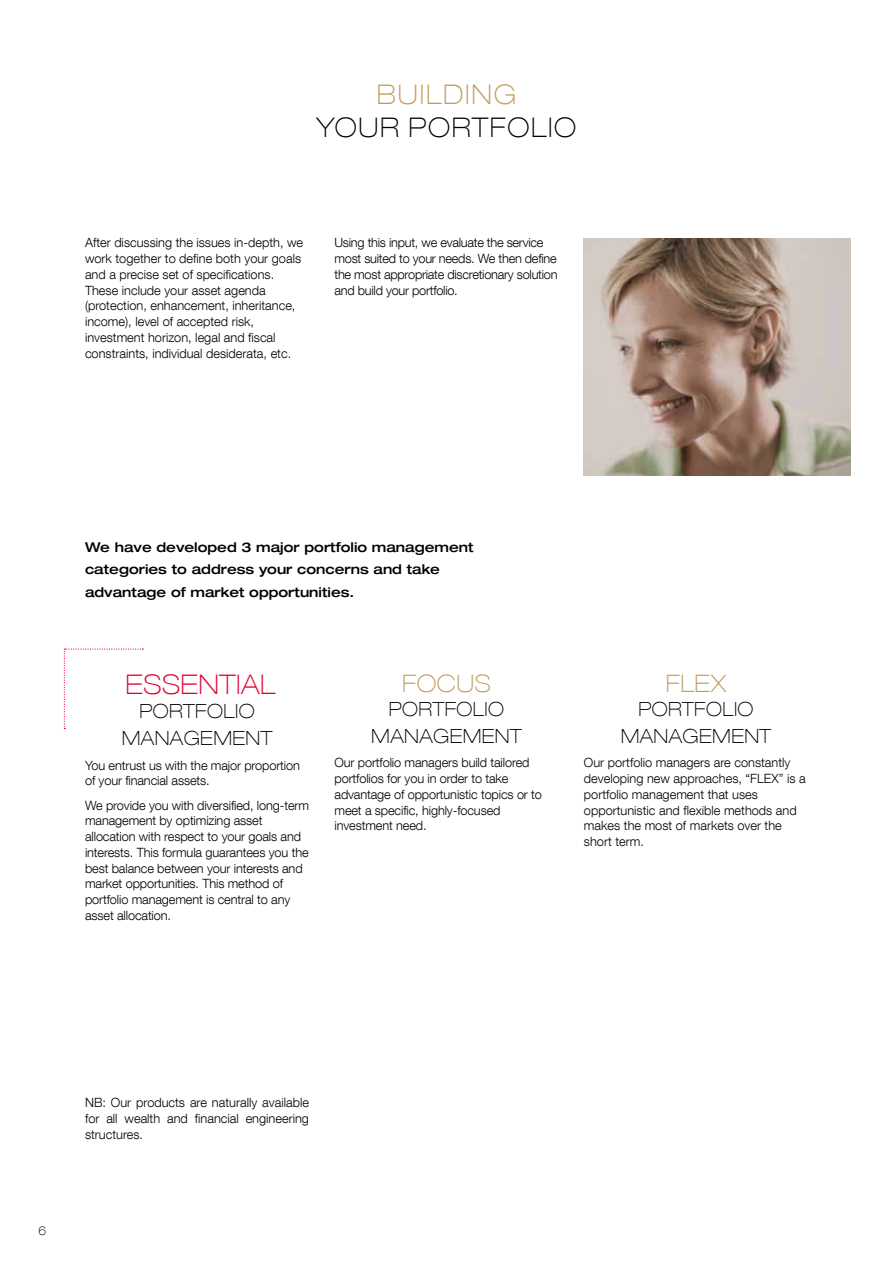
<style>
.page{position:relative;width:893px;height:1263px;background:#fff}
.page>*{position:absolute;margin:0;border:0;box-sizing:border-box;transform-origin:0 0}
.titre{font:100 expanded 27px/32.4px "Helvetica Neue LT Com";letter-spacing:.06em;color:#000;text-align:center}
.Titre_A{font:100 expanded 27px "Helvetica Neue LT Com";letter-spacing:.02em;color:#e20030}
.Titre_A-2{font:100 expanded 24px "Helvetica Neue LT Com";letter-spacing:.02em;color:#c09b5b}
.Titre_A-3{font:100 expanded 19.5px/27px "Helvetica Neue LT Com";letter-spacing:.02em;color:#000;text-align:center}
.accroche{font:500 expanded 13.5px/22.5px "Helvetica Neue LT Com";color:#000}
.txt{font:300 12.75px/15.8px "Helvetica Neue LT Com";letter-spacing:-.01em;color:#000}
.t1{font:100 expanded 12px "Helvetica Neue LT Com";color:#000}
.s1{color:#c09b5b}
</style>
<div class="page">
<img style="left:584px;top:238px;width:266px;height:237px">
<svg style="left:64px;top:648px;width:79px;height:81px"></svg>
<p class="titre" style="left:317px;top:78px;width:261px"><span class="s1">BUILDING<br></span>YOUR PORTFOLIO</p>
<p class="txt" style="left:85px;top:235px;width:220px">After discussing the issues in-depth, we work together to define both your goals and a precise set of specifications.<br>These include your asset agenda (protection, enhancement, inheritance, income), level of accepted risk, investment horizon, legal and fiscal constraints, individual desiderata, etc.</p>
<p class="txt" style="left:334px;top:235px;width:225px">Using this input, we evaluate the service most suited to your needs. We then define the most appropriate discretionary solution and build your portfolio.</p>
<p class="accroche" style="left:85px;top:535px;width:390px">We have developed 3 major portfolio management categories to address your concerns and take advantage of market opportunities.</p>
<p class="Titre_A" style="left:125px;top:668px;width:152px">ESSENTIAL</p>
<p class="Titre_A-3" style="left:122px;top:697px;width:152px">PORTFOLIO<br>MANAGEMENT</p>
<p class="txt" style="left:85px;top:757px;width:216px">You entrust us with the major proportion of your financial assets.</p>
<p class="txt" style="left:85px;top:797px;width:225px">We provide you with diversified, long-term management by optimizing asset allocation with respect to your goals and interests. This formula guarantees you the best balance between your interests and market opportunities. This method of portfolio management is central to any asset allocation.</p>
<p class="Titre_A-2" style="left:402px;top:669px;width:90px">FOCUS</p>
<p class="Titre_A-3" style="left:371px;top:695px;width:152px">PORTFOLIO<br>MANAGEMENT</p>
<p class="txt" style="left:334px;top:755px;width:209px">Our portfolio managers build tailored portfolios for you in order to take advantage of opportunistic topics or to meet a specific, highly-focused investment need.</p>
<p class="Titre_A-2" style="left:666px;top:669px;width:62px">FLEX</p>
<p class="Titre_A-3" style="left:621px;top:695px;width:152px">PORTFOLIO<br>MANAGEMENT</p>
<p class="txt" style="left:584px;top:755px;width:223px">Our portfolio managers are constantly developing new approaches, “FLEX” is a portfolio management that uses opportunistic and flexible methods and makes the most of markets over the short term.</p>
<p class="t1" style="left:39px;top:1223px;width:9px">6</p>
<p class="txt" style="left:85px;top:1094px;width:225px;text-align:justify">NB: Our products are naturally available for all wealth and financial engineering structures.</p>
</div>
